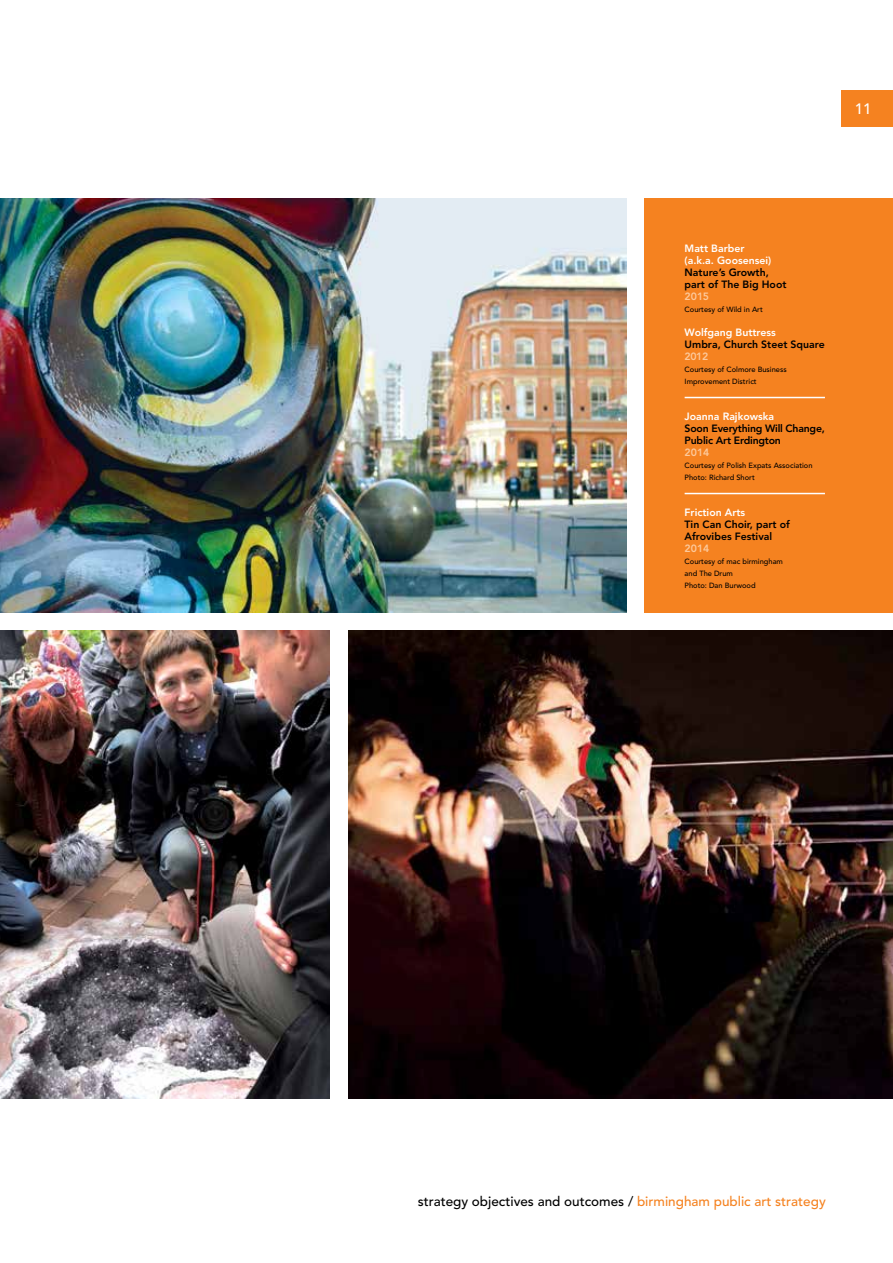
<style>
.page{position:relative;width:893px;height:1263px;background:#fff}
.page>*{position:absolute;margin:0;border:0;box-sizing:border-box;transform-origin:0 0}
.t1{font:500 15px "Avenir";color:#fff}
.t2{font:500 13.5px "Avenir";color:#000}
.t3{font:800 10.5px/12px "Avenir";color:#000}
.t4{font:800 10.5px/12px "Avenir";color:#fff}
.t5{font:800 10.5px/12px "Avenir";letter-spacing:-.02em;color:#000}
.t6{font:800 10.5px "Avenir";color:#fdc99b}
.t7{font:500 7.5px/12px "Avenir";color:#000}
.s1{color:#f58220}
</style>
<div class="page">
<div style="left:842px;top:90px;width:51px;height:36px;background:#f58220"></div>
<img style="left:0;top:630px;width:329px;height:468px">
<img style="left:0;top:198px;width:626px;height:414px">
<div style="left:644px;top:198px;width:249px;height:414px;background:#f58220"></div>
<hr style="left:685px;top:397px;width:140px;height:1px;background:#fff">
<hr style="left:685px;top:493px;width:140px;height:1px;background:#fff">
<img style="left:349px;top:630px;width:544px;height:468px">
<h1 class="t1" style="left:855px;top:100px;width:18px">11</h1>
<h3 class="t4" style="left:685px;top:242px;width:88px">Matt Barber (a.k.a. Goosensei)</h3>
<h3 class="t3" style="left:685px;top:266px;width:103px">Nature’s Growth, part of The Big Hoot</h3>
<h3 class="t6" style="left:685px;top:290px;width:26px">2015</h3>
<p class="t7" style="left:685px;top:304px;width:80px">Courtesy of Wild in Art</p>
<h3 class="t4" style="left:685px;top:326px;width:93px">Wolfgang Buttress</h3>
<h3 class="t3" style="left:685px;top:338px;width:142px">Umbra, Church Steet Square</h3>
<h3 class="t6" style="left:685px;top:350px;width:25px">2012</h3>
<p class="t7" style="left:685px;top:364px;width:104px">Courtesy of Colmore Business<br>Improvement District</p>
<h3 class="t4" style="left:685px;top:410px;width:91px">Joanna Rajkowska</h3>
<h3 class="t5" style="left:685px;top:422px;width:142px">Soon Everything Will Change,<br>Public Art Erdington</h3>
<h3 class="t6" style="left:685px;top:446px;width:26px">2014</h3>
<p class="t7" style="left:685px;top:460px;width:129px">Courtesy of Polish Expats Association<br>Photo: Richard Short</p>
<h3 class="t4" style="left:685px;top:506px;width:62px">Friction Arts</h3>
<h3 class="t3" style="left:685px;top:518px;width:107px">Tin Can Choir, part of<br>Afrovibes Festival</h3>
<h3 class="t6" style="left:685px;top:542px;width:26px">2014</h3>
<p class="t7" style="left:685px;top:556px;width:100px">Courtesy of mac birmingham and The Drum<br>Photo: Dan Burwood</p>
<h2 class="t2" style="left:418px;top:1193px;width:410px">strategy objectives and outcomes / <span class="s1">birmingham public art strategy</span></h2>
</div>
